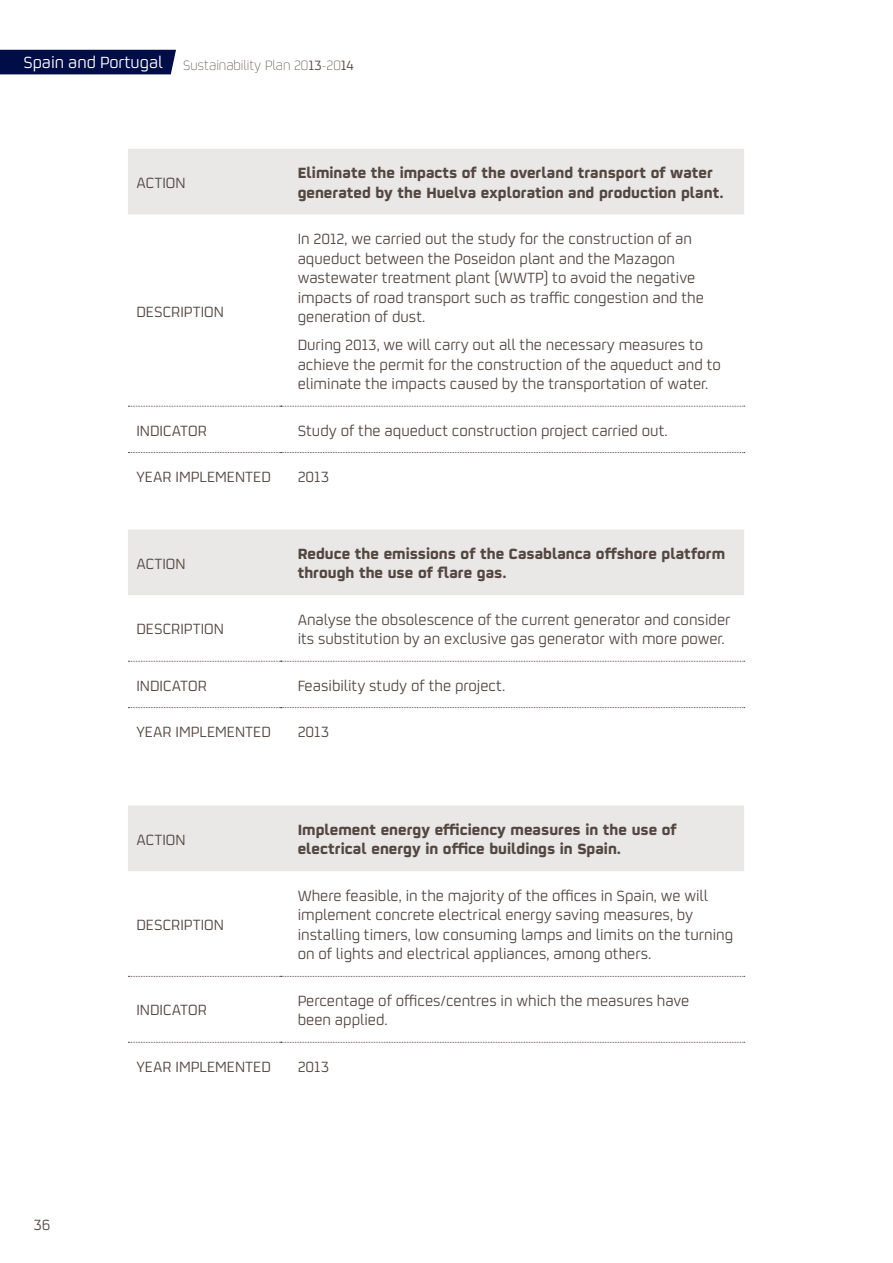
<style>
.page{position:relative;width:893px;height:1263px;background:#fff}
.page>*{position:absolute;margin:0;border:0;box-sizing:border-box;transform-origin:0 0}
.t1{font:16.5px/19.5px "Repsol";color:#544640}
.t2{font:700 16.5px/19.5px "Repsol";color:#544640}
.t3{font:300 15px "Repsol";color:#544640}
.s1{font-weight:400;font-size:18px;color:#fff}
.s2{font-weight:400}
</style>
<div class="page">
<div style="left:0;top:50px;width:176px;height:24px;background:#000d46"></div>
<div style="left:128px;top:149px;width:616px;height:66px;background:#e9e8e6"></div>
<svg style="left:128px;top:406px;width:617px;height:1px"></svg>
<svg style="left:128px;top:452px;width:617px;height:1px"></svg>
<div style="left:128px;top:529px;width:616px;height:66px;background:#e9e8e6"></div>
<svg style="left:128px;top:660px;width:616px;height:49px"></svg>
<svg style="left:128px;top:661px;width:617px;height:1px"></svg>
<svg style="left:128px;top:707px;width:617px;height:1px"></svg>
<div style="left:128px;top:805px;width:616px;height:66px;background:#e9e8e6"></div>
<svg style="left:128px;top:975px;width:616px;height:67px"></svg>
<svg style="left:128px;top:976px;width:617px;height:1px"></svg>
<svg style="left:128px;top:1042px;width:617px;height:1px"></svg>
<p class="t3" style="left:23px;top:55px;width:332px"><span class="s1">Spain and Portugal</span> Sustainability Plan 20<span class="s2">13</span>-20<span class="s2">14</span></p>
<p class="t1" style="left:136px;top:172px;width:51px">ACTION</p>
<p class="t2" style="left:298px;top:161px;width:427px">Eliminate the impacts of the overland transport of water generated by the Huelva exploration and production plant.</p>
<p class="t1" style="left:136px;top:301px;width:89px">DESCRIPTION</p>
<p class="t1" style="left:298px;top:228px;width:408px">In 2012, we carried out the study for the construction of an aqueduct between the Poseidon plant and the Mazagon wastewater treatment plant (WWTP) to avoid the negative impacts of road transport such as traffic congestion and the generation of dust.</p>
<p class="t1" style="left:298px;top:334px;width:425px">During 2013, we will carry out all the necessary measures to achieve the permit for the construction of the aqueduct and to eliminate the impacts caused by the transportation of water.</p>
<p class="t1" style="left:136px;top:419px;width:72px">INDICATOR</p>
<p class="t1" style="left:298px;top:419px;width:372px">Study of the aqueduct construction project carried out.</p>
<p class="t1" style="left:136px;top:466px;width:136px">YEAR IMPLEMENTED</p>
<p class="t1" style="left:298px;top:466px;width:33px">2013</p>
<p class="t1" style="left:136px;top:552px;width:51px">ACTION</p>
<p class="t2" style="left:298px;top:542px;width:429px">Reduce the emissions of the Casablanca offshore platform through the use of flare gas.</p>
<p class="t1" style="left:136px;top:618px;width:89px">DESCRIPTION</p>
<p class="t1" style="left:298px;top:609px;width:434px">Analyse the obsolescence of the current generator and consider its substitution by an exclusive gas generator with more power.</p>
<p class="t1" style="left:136px;top:674px;width:72px">INDICATOR</p>
<p class="t1" style="left:298px;top:674px;width:209px">Feasibility study of the project.</p>
<p class="t1" style="left:136px;top:721px;width:136px">YEAR IMPLEMENTED</p>
<p class="t1" style="left:298px;top:721px;width:33px">2013</p>
<p class="t1" style="left:136px;top:829px;width:51px">ACTION</p>
<p class="t2" style="left:298px;top:818px;width:381px">Implement energy efficiency measures in the use of electrical energy in office buildings in Spain.</p>
<p class="t1" style="left:136px;top:914px;width:89px">DESCRIPTION</p>
<p class="t1" style="left:298px;top:885px;width:437px">Where feasible, in the majority of the offices in Spain, we will implement concrete electrical energy saving measures, by installing timers, low consuming lamps and limits on the turning on of lights and electrical appliances, among others.</p>
<p class="t1" style="left:34px;top:1214px;width:19px">36</p>
<p class="t1" style="left:136px;top:999px;width:72px">INDICATOR</p>
<p class="t1" style="left:298px;top:990px;width:393px">Percentage of offices/centres in which the measures have been applied.</p>
<p class="t1" style="left:136px;top:1055px;width:136px">YEAR IMPLEMENTED</p>
<p class="t1" style="left:298px;top:1055px;width:33px">2013</p>
</div>
